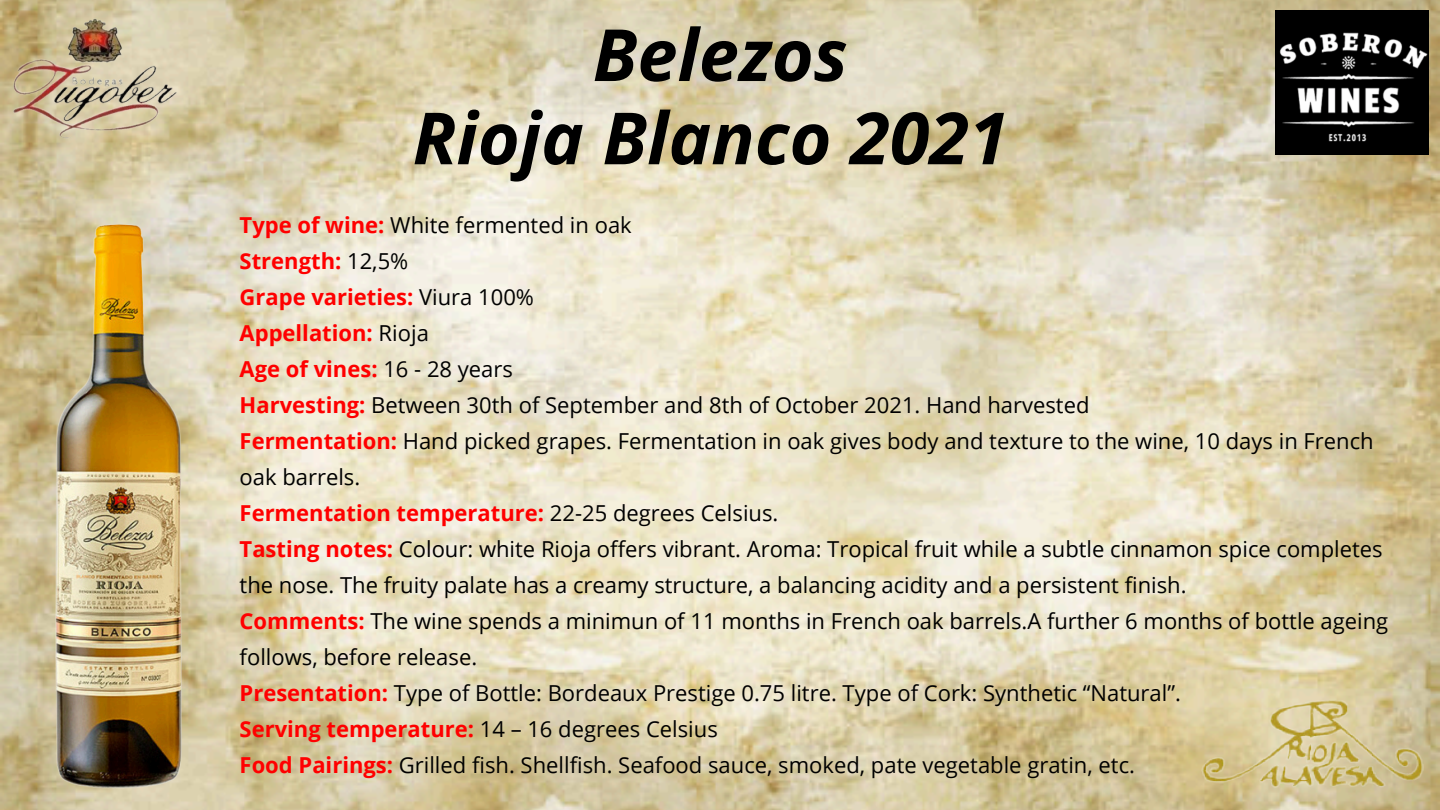
<style>
.page{position:relative;width:1440px;height:810px;background:#fff}
.page>*{position:absolute;margin:0;border:0;box-sizing:border-box;transform-origin:0 0}
.t1{font:italic 700 72px/83.2px "Open Sans";color:#000;text-align:center}
.t2{font:22px/36px "Open Sans";color:#000}
.t3{font:700 22px "Open Sans";color:#f00}
.s1{font-weight:700;color:#f00}
.s2{font-weight:400;color:#000}
</style>
<div class="page">
<img style="left:0;top:0;width:1440px;height:810px">
<img style="left:0;top:0;width:197px;height:154px">
<img style="left:1190px;top:684px;width:250px;height:126px">
<img style="left:49px;top:212px;width:139px;height:586px">
<img style="left:1275px;top:11px;width:154px;height:144px">
<p class="t1" style="left:413px;top:11px;width:597px">Belezos<br>Rioja Blanco 2021</p>
<p class="t2" style="left:240px;top:206px;width:394px"><span class="s1">Type of wine:</span> White fermented in oak</p>
<h1 class="t3" style="left:240px;top:245px;width:170px">Strength: <span class="s2">12,5%</span></h1>
<p class="t3" style="left:240px;top:281px;width:296px">Grape varieties: <span class="s2">Viura 100%</span></p>
<p class="t3" style="left:240px;top:317px;width:191px">Appellation: <span class="s2">Rioja</span></p>
<p class="t3" style="left:240px;top:353px;width:275px">Age of vines: <span class="s2">16 - 28 years</span></p>
<p class="t2" style="left:240px;top:386px;width:851px"><span class="s1">Harvesting:</span> Between 30th of September and 8th of October 2021. Hand harvested</p>
<p class="t2" style="left:240px;top:422px;width:1136px"><span class="s1">Fermentation:</span> Hand picked grapes. Fermentation in oak gives body and texture to the wine, 10 days in French oak barrels.</p>
<p class="t3" style="left:240px;top:497px;width:540px">Fermentation temperature: <span class="s2">22-25 degrees Celsius.</span></p>
<p class="t2" style="left:240px;top:530px;width:1145px"><span class="s1">Tasting notes:</span> Colour: white Rioja offers vibrant. Aroma: Tropical fruit while a subtle cinnamon spice completes the nose. The fruity palate has a creamy structure, a balancing acidity and a persistent finish.</p>
<p class="t2" style="left:240px;top:602px;width:1150px"><span class="s1">Comments:</span> The wine spends a minimun of 11 months in French oak barrels.A further 6 months of bottle ageing follows, before release.</p>
<p class="t2" style="left:240px;top:674px;width:943px"><span class="s1">Presentation:</span> Type of Bottle: Bordeaux Prestige 0.75 litre. Type of Cork: Synthetic “Natural”.</p>
<p class="t3" style="left:240px;top:713px;width:480px">Serving temperature: <span class="s2">14 – 16 degrees Celsius</span></p>
<p class="t2" style="left:240px;top:746px;width:897px"><span class="s1">Food Pairings:</span> Grilled fish. Shellfish. Seafood sauce, smoked, pate vegetable gratin, etc.</p>
</div>
